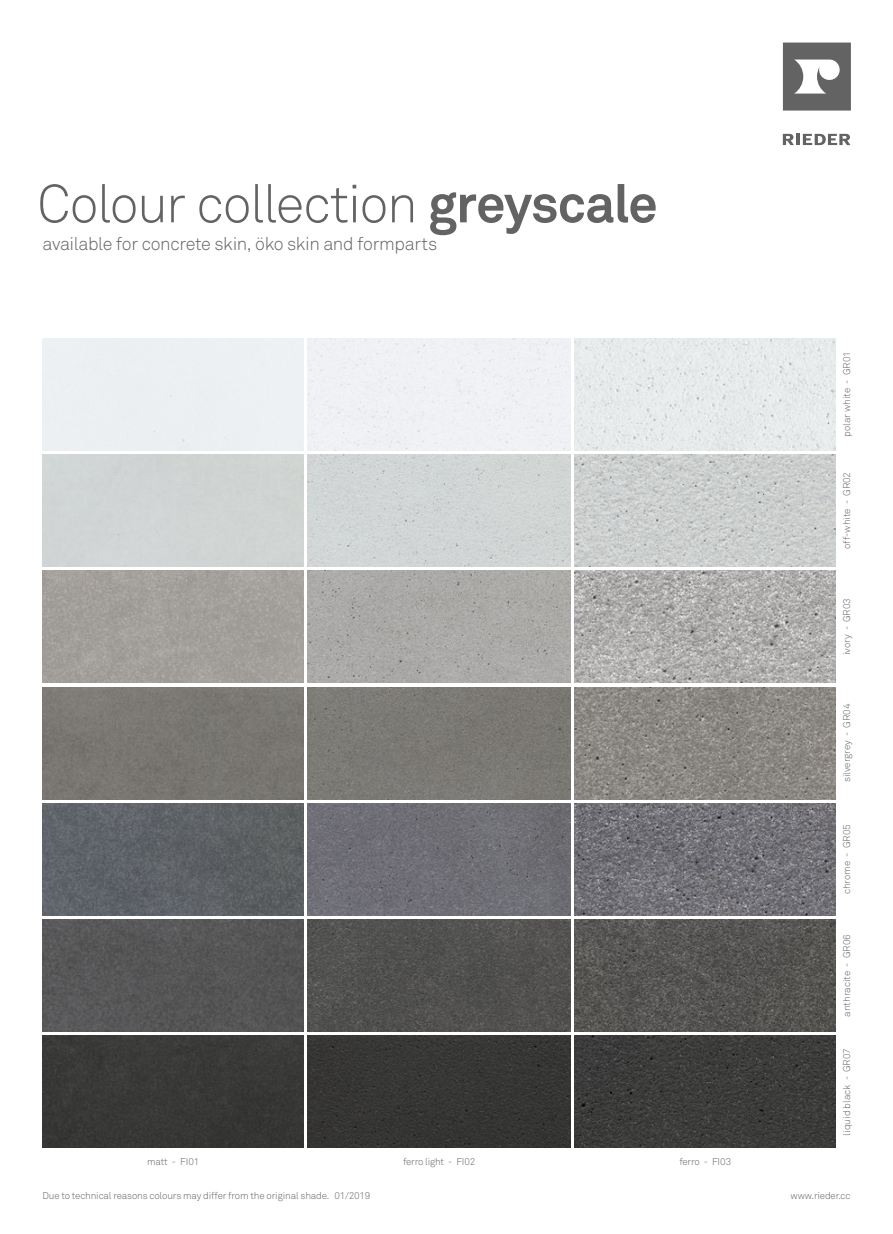
<style>
.page{position:relative;width:893px;height:1234px;background:#fff}
.page>*{position:absolute;margin:0;border:0;box-sizing:border-box;transform-origin:0 0}
.t1{font:300 52.95px "Akkurat Pro";letter-spacing:-.03em;color:#646363}
.t2{font:300 18px "Akkurat Pro";letter-spacing:-.02em;color:#646363}
.t3{font:300 9.75px "Akkurat Pro";letter-spacing:-.015em;color:#646363}
.s1{font-weight:700}
</style>
<div class="page">
<img style="left:575px;top:1035px;width:261px;height:112px">
<img style="left:575px;top:919px;width:261px;height:112px">
<img style="left:575px;top:803px;width:261px;height:112px">
<img style="left:575px;top:687px;width:261px;height:112px">
<img style="left:575px;top:570px;width:261px;height:112px">
<img style="left:575px;top:454px;width:261px;height:112px">
<div style="left:575px;top:338px;width:261px;height:112px;background:#e7ebec"></div>
<div style="left:308px;top:1035px;width:262px;height:112px;background:#363634"></div>
<img style="left:308px;top:919px;width:262px;height:112px">
<img style="left:308px;top:803px;width:262px;height:112px">
<img style="left:308px;top:687px;width:262px;height:112px">
<img style="left:308px;top:570px;width:262px;height:112px">
<div style="left:308px;top:454px;width:262px;height:112px;background:#d1d5d6"></div>
<div style="left:308px;top:338px;width:262px;height:112px;background:#eff1f4"></div>
<div style="left:43px;top:1035px;width:260px;height:112px;background:#383836"></div>
<img style="left:43px;top:919px;width:260px;height:112px">
<img style="left:43px;top:803px;width:260px;height:112px">
<div style="left:43px;top:687px;width:260px;height:112px;background:#797772"></div>
<img style="left:43px;top:570px;width:260px;height:112px">
<svg style="left:783px;top:43px;width:68px;height:67px"></svg>
<svg style="left:783px;top:134px;width:67px;height:11px"></svg>
<h1 class="t1" style="left:37px;top:172px;width:622px">Colour collection <span class="s1">greyscale</span></h1>
<h2 class="t2" style="left:43px;top:233px;width:396px">available for concrete skin, öko skin and formparts</h2>
<p class="t3" style="left:147px;top:1155px;width:54px">matt - FI01</p>
<p class="t3" style="left:403px;top:1155px;width:74px">ferro light - FI02</p>
<p class="t3" style="left:679px;top:1155px;width:53px">ferro - FI03</p>
<p class="t3" style="left:841px;top:437px;width:87px;rotate:-90deg">polar white - GR01</p>
<p class="t3" style="left:841px;top:549px;width:78px;rotate:-90deg">off-white - GR02</p>
<p class="t3" style="left:841px;top:655px;width:59px;rotate:-90deg">ivory - GR03</p>
<p class="t3" style="left:841px;top:782px;width:80px;rotate:-90deg">silvergrey - GR04</p>
<p class="t3" style="left:841px;top:894px;width:71px;rotate:-90deg">chrome - GR05</p>
<p class="t3" style="left:841px;top:1016px;width:84px;rotate:-90deg">anthracite - GR06</p>
<p class="t3" style="left:841px;top:1135px;width:89px;rotate:-90deg">liquid black - GR07</p>
<p class="t3" style="left:43px;top:1189px;width:329px">Due to technical reasons colours may differ from the original shade. 01/2019</p>
<p class="t3" style="left:790px;top:1189px;width:61px">www.rieder.cc</p>
</div>
